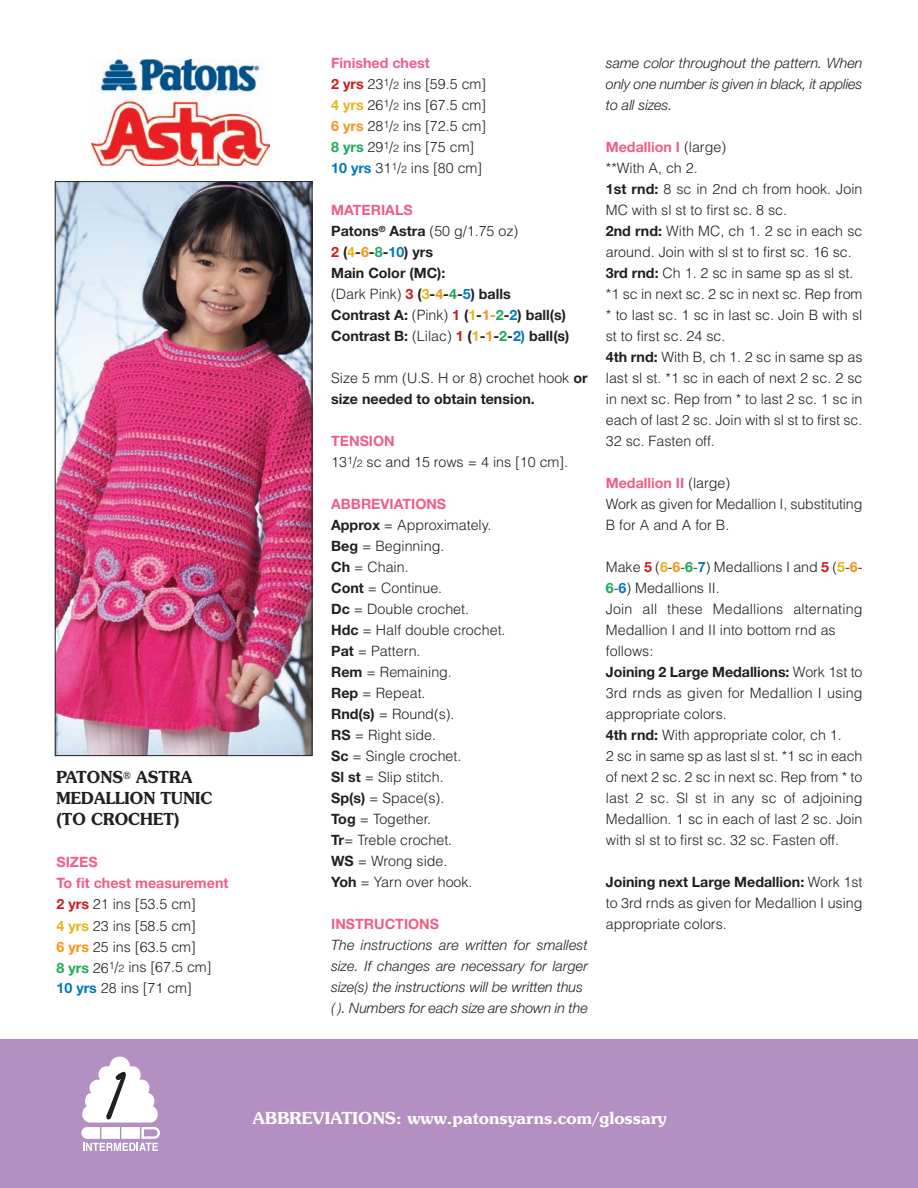
<style>
.page{position:relative;width:918px;height:1188px;background:#fff}
.page>*{position:absolute;margin:0;border:0;box-sizing:border-box;transform-origin:0 0}
.t1{font:600 16.5px "Souvenir";color:#fff}
.t2{font:600 16.5px/21px "Souvenir";color:#231f20;scale:.95 1}
.t3{font:300 14.25px/21px "Helvetica";color:#231f20}
.t4{font:italic 300 14.25px/21px "Helvetica Neue";color:#231f20}
.t5{font:700 14.25px/21px "Helvetica Neue";color:#231f20}
.t6{font:700 14.25px/21px "Helvetica Neue";color:#f05e86}
.s1{font-family:"Helvetica Neue";font-weight:700;color:#cf1a20}
.s2{font-family:"Helvetica Neue";font-weight:700;color:#e7b517}
.s3{font-family:"Helvetica Neue";font-weight:700;color:#f7931d}
.s4{font-family:"Helvetica Neue";font-weight:700;color:#1caa59}
.s5{font-size:10.5px}
.s6{font-family:"Helvetica Neue";font-weight:700;color:#0078bf}
.s7{font-family:"Helvetica Neue";font-weight:700}
.s8{color:#cf1a20}
.s9{color:#e7b517}
.s10{color:#f7931d}
.s11{color:#1caa59}
.s12{color:#0078bf}
.s13{font-family:"Helvetica";font-weight:300}
.s14{font-family:"Helvetica";font-weight:300;color:#231f20}
</style>
<div class="page">
<div style="left:0;top:1039px;width:918px;height:149px;background:#b48fc1"></div>
<svg style="left:81px;top:1056px;width:79px;height:95px"></svg>
<img style="left:91px;top:60px;width:179px;height:106px">
<img style="left:57px;top:183px;width:253px;height:571px">
<div style="left:55px;top:181px;width:257px;height:575px;border:1px solid #231f20"></div>
<p class="t2" style="left:57px;top:767px;width:166px">PATONS<sup>®</sup> ASTRA<br>MEDALLION TUNIC (TO CROCHET)</p>
<p class="t6" style="left:57px;top:853px;width:173px">SIZES<br>To fit chest measurement</p>
<p class="t3" style="left:57px;top:895px;width:157px"><span class="s1">2 yrs</span> 21 ins [53.5 cm]<br><span class="s2">4 yrs</span> 23 ins [58.5 cm]<br><span class="s3">6 yrs</span> 25 ins [63.5 cm]<br><span class="s4">8 yrs</span> 26<sup>1</sup>/<span class="s5">2</span> ins [67.5 cm]<br><span class="s6">10 yrs</span> 28 ins [71 cm]</p>
<p class="t6" style="left:331px;top:54px;width:100px">Finished chest</p>
<p class="t3" style="left:331px;top:75px;width:157px"><span class="s1">2 yrs</span> 23<sup>1</sup>/<span class="s5">2</span> ins [59.5 cm]<br><span class="s2">4 yrs</span> 26<sup>1</sup>/<span class="s5">2</span> ins [67.5 cm]<br><span class="s3">6 yrs</span> 28<sup>1</sup>/<span class="s5">2</span> ins [72.5 cm]<br><span class="s4">8 yrs</span> 29<sup>1</sup>/<span class="s5">2</span> ins [75 cm]<br><span class="s6">10 yrs</span> 31<sup>1</sup>/<span class="s5">2</span> ins [80 cm]</p>
<p class="t6" style="left:331px;top:201px;width:83px">MATERIALS</p>
<p class="t3" style="left:331px;top:222px;width:189px"><span class="s7">Patons</span><sup>®</sup> <span class="s7">Astra</span> (50 g/1.75 oz)</p>
<p class="t5" style="left:331px;top:243px;width:116px"><span class="s8">2</span> (<span class="s9">4</span>-<span class="s10">6</span>-<span class="s11">8</span>-<span class="s12">10</span>) yrs<br>Main Color (MC):</p>
<p class="t3" style="left:331px;top:285px;width:181px">(Dark Pink) <span class="s1">3</span> <span class="s7">(</span><span class="s2">3</span><span class="s7">-</span><span class="s3">4</span><span class="s7">-</span><span class="s4">4</span><span class="s7">-</span><span class="s6">5</span><span class="s7">) balls</span></p>
<p class="t5" style="left:331px;top:306px;width:240px">Contrast A: <span class="s13">(Pink)</span> <span class="s8">1</span> (<span class="s9">1</span>-<span class="s10">1-</span><span class="s11">2</span>-<span class="s12">2</span>) ball(s)<br>Contrast B: <span class="s13">(Lilac)</span> <span class="s8">1</span> (<span class="s9">1</span>-<span class="s10">1</span>-<span class="s11">2</span>-<span class="s12">2)</span> ball(s)</p>
<p class="t3" style="left:331px;top:369px;width:258px">Size 5 mm (U.S. H or 8) crochet hook <span class="s7">or</span></p>
<p class="t5" style="left:331px;top:390px;width:205px">size needed to obtain tension.</p>
<p class="t6" style="left:331px;top:432px;width:65px">TENSION</p>
<p class="t3" style="left:331px;top:453px;width:239px">13<sup>1</sup>/<span class="s5">2</span> sc and 15 rows = 4 ins [10 cm].</p>
<p class="t6" style="left:331px;top:495px;width:117px">ABBREVIATIONS</p>
<p class="t3" style="left:331px;top:516px;width:176px"><span class="s7">Approx</span> = Approximately.<br><span class="s7">Beg</span> = Beginning.<br><span class="s7">Ch</span> = Chain.<br><span class="s7">Cont</span> = Continue.<br><span class="s7">Dc</span> = Double crochet.<br><span class="s7">Hdc</span> = Half double crochet.<br><span class="s7">Pat</span> = Pattern.<br><span class="s7">Rem</span> = Remaining.<br><span class="s7">Rep</span> = Repeat.<br><span class="s7">Rnd(s)</span> = Round(s).<br><span class="s7">RS</span> = Right side.<br><span class="s7">Sc</span> = Single crochet.<br><span class="s7">Sl st</span> = Slip stitch.<br><span class="s7">Sp(s)</span> = Space(s).<br><span class="s7">Tog</span> = Together.<br><span class="s7">Tr</span>= Treble crochet.<br><span class="s7">WS</span> = Wrong side.<br><span class="s7">Yoh</span> = Yarn over hook.</p>
<p class="t6" style="left:331px;top:915px;width:109px">INSTRUCTIONS</p>
<p class="t4" style="left:331px;top:936px;width:258px">The instructions are written for smallest size. If changes are necessary for larger size(s) the instructions will be written thus ( ). Numbers for each size are shown in the</p>
<p class="t4" style="left:606px;top:54px;width:258px;text-align:justify">same color throughout the pattern. When only one number is given in black, it applies to all sizes.</p>
<p class="t6" style="left:606px;top:138px;width:122px">Medallion I <span class="s14">(large)</span></p>
<p class="t3" style="left:606px;top:159px;width:258px">**With A, ch 2.<br><span class="s7">1st rnd:</span> 8 sc in 2nd ch from hook. Join<br>MC with sl st to first sc. 8 sc.<br><span class="s7">2nd rnd:</span> With MC, ch 1. 2 sc in each sc around. Join with sl st to first sc. 16 sc.<br><span class="s7">3rd rnd:</span> Ch 1. 2 sc in same sp as sl st. *1 sc in next sc. 2 sc in next sc. Rep from * to last sc. 1 sc in last sc. Join B with sl st to first sc. 24 sc.<br><span class="s7">4th rnd:</span> With B, ch 1. 2 sc in same sp as last sl st. *1 sc in each of next 2 sc. 2 sc in next sc. Rep from * to last 2 sc. 1 sc in each of last 2 sc. Join with sl st to first sc.<br>32 sc. Fasten off.</p>
<p class="t6" style="left:606px;top:474px;width:126px">Medallion II <span class="s14">(large)</span></p>
<p class="t3" style="left:606px;top:495px;width:258px">Work as given for Medallion I, substituting<br>B for A and A for B.</p>
<p class="t3" style="left:606px;top:558px;width:258px">Make <span class="s1">5</span> (<span class="s2">6</span>-<span class="s3">6</span>-<span class="s4">6</span>-<span class="s6">7</span>) Medallions I and <span class="s1">5</span> (<span class="s2">5</span>-<span class="s3">6</span>-<br><span class="s4">6</span>-<span class="s6">6</span>) Medallions II.<br>Join all these Medallions alternating<br>Medallion I and II into bottom rnd as follows:</p>
<p class="t5" style="left:606px;top:663px;width:258px">Joining 2 Large Medallions: <span class="s13">Work 1st to</span></p>
<p class="t3" style="left:606px;top:684px;width:258px">3rd rnds as given for Medallion I using appropriate colors.<br><span class="s7">4th rnd:</span> With appropriate color, ch 1.<br>2 sc in same sp as last sl st. *1 sc in each of next 2 sc. 2 sc in next sc. Rep from * to last 2 sc. Sl st in any sc of adjoining Medallion. 1 sc in each of last 2 sc. Join with sl st to first sc. 32 sc. Fasten off.</p>
<p class="t5" style="left:606px;top:873px;width:258px">Joining next Large Medallion: <span class="s13">Work 1st</span></p>
<p class="t3" style="left:606px;top:894px;width:258px">to 3rd rnds as given for Medallion I using appropriate colors.</p>
<p class="t1" style="left:253px;top:1109px;width:415px">ABBREVIATIONS: www.patonsyarns.com/glossary</p>
</div>
